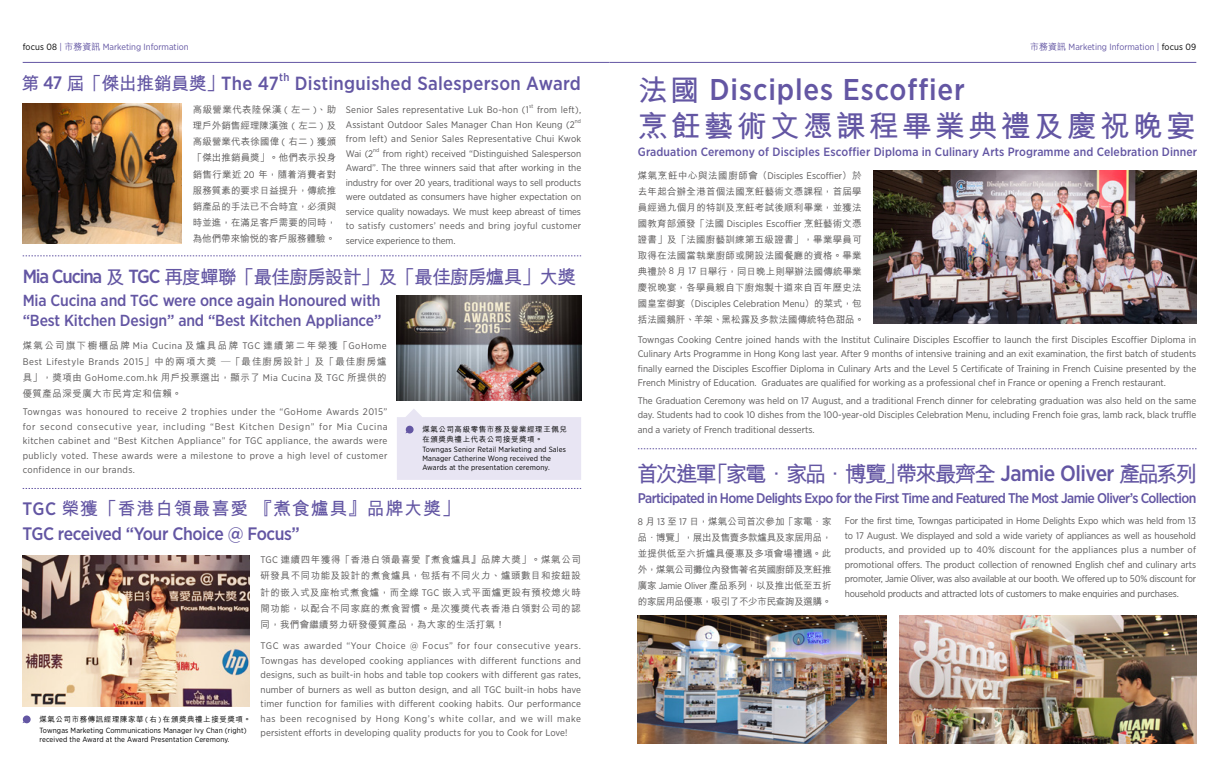
<style>
.page{position:relative;width:1219px;height:766px;background:#fff}
.page>*{position:absolute;margin:0;border:0;box-sizing:border-box;transform-origin:0 0}
.t1{font:500 30px "Gotham Narrow";letter-spacing:.03em;color:#6356a3}
.t2{font:700 30px "M Hei HK";letter-spacing:.1em;color:#6356a3}
.t3{font:700 22px "M Hei HK";letter-spacing:-.115em;color:#6356a3}
.t4{font:700 19px "M Hei HK";letter-spacing:-.06em;color:#6356a3}
.t5{font:500 19px "Gotham Narrow";letter-spacing:.015em;color:#6356a3}
.t6{font:700 18px "M Hei HK";letter-spacing:.04em;color:#6356a3}
.t7{font:500 18px "Gotham Narrow";letter-spacing:-.02em;color:#6356a3}
.t8{font:500 16px/19.2px "Gotham Narrow";letter-spacing:-.01em;color:#6356a3}
.t9{font:500 14px "Gotham Narrow";letter-spacing:-.05em;color:#6356a3}
.t10{font:500 12px "Gotham Narrow";letter-spacing:.01em;color:#6356a3}
.t11{font:500 11.1px "Gotham Narrow";color:#6356a3}
.t12{font:9.5px/14.5px "Gotham Narrow";letter-spacing:.005em;color:#595757;text-align:justify}
.t13{font:500 9.5px/16px "M Hei HK";letter-spacing:.025em;color:#595757;text-align:justify}
.t14{font:9.5px/16px "Gotham Narrow";letter-spacing:.05em;color:#595757}
.t15{font:9.5px/14.5px "Gotham Narrow";letter-spacing:.025em;color:#595757}
.t16{font:500 9.5px "M Hei HK";letter-spacing:.145em;color:#595757}
.t17{font:500 9.5px "M Hei HK";color:#595757}
.t18{font:500 9.5px "M Hei HK";letter-spacing:.05em;color:#595757}
.t19{font:9px "Gotham Narrow";color:#6356a3}
.t20{font:7.5px/9px "Gotham Narrow";letter-spacing:.015em;color:#000}
.t21{font:500 7.5px/9.1px "M Hei HK";letter-spacing:.075em;color:#000}
.t22{font:5.5px "Gotham Narrow";color:#595757}
.s1{color:#000}
.s2{font-family:"M Hei HK";font-weight:500}
.s3{font-family:"Gotham Narrow";font-weight:500}
.s4{font-family:"Gotham Narrow";font-weight:400}
.s5{font-family:"M Hei HK";font-weight:700}
</style>
<div class="page">
<svg style="left:638px;top:448px;width:558px;height:1px"></svg>
<img style="left:873px;top:170px;width:323px;height:153px">
<svg style="left:22px;top:715px;width:9px;height:8px"></svg>
<img style="left:22px;top:555px;width:227px;height:151px">
<svg style="left:23px;top:488px;width:558px;height:1px"></svg>
<svg style="left:23px;top:255px;width:558px;height:1px"></svg>
<img style="left:397px;top:295px;width:184px;height:105px">
<img style="left:23px;top:104px;width:158px;height:140px">
<img style="left:899px;top:615px;width:297px;height:128px">
<img style="left:638px;top:615px;width:249px;height:128px">
<svg style="left:397px;top:409px;width:184px;height:70px;background:#eae7f4"></svg>
<hr style="left:23px;top:62px;width:586px;height:1px;background:#6356a3">
<hr style="left:609px;top:62px;width:587px;height:1px;background:#6356a3">
<p class="t19" style="left:23px;top:41px;width:167px"><span class="s1">focus 08</span> | <span class="s2">市務資訊</span> Marketing Information</p>
<p class="t19" style="left:1030px;top:41px;width:167px"><span class="s2">市務資訊</span> Marketing Information | <span class="s1">focus 09</span></p>
<h3 class="t5" style="left:221px;top:71px;width:59px">The 47</h3>
<p class="t11" style="left:279px;top:70px;width:12px">th</p>
<h3 class="t6" style="left:21px;top:70px;width:204px">第 <span class="s3">47</span> 屆「傑出推銷員獎」</h3>
<h3 class="t5" style="left:295px;top:71px;width:288px">Distinguished Salesperson Award</h3>
<p class="t13" style="left:193px;top:101px;width:145px">高級營業代表陸保漢 <span class="s4">(</span> 左一 <span class="s4">)</span>、助理戶外銷售經理陳漢強 <span class="s4">(</span> 左二 <span class="s4">)</span> 及高級營業代表徐國偉 <span class="s4">(</span> 右二 <span class="s4">)</span> 獲頒「傑出推銷員獎」。他們表示投身銷售行業近 <span class="s4">20</span> 年，隨着消費者對服務質素的要求日益提升，傳統推銷產品的手法已不合時宜，必須與時並進，在滿足客戶需要的同時，為他們帶來愉悅的客戶服務體驗。</p>
<p class="t15" style="left:346px;top:102px;width:184px">Senior Sales representative Luk Bo-hon (1</p>
<p class="t22" style="left:529px;top:103px;width:6px">st</p>
<p class="t12" style="left:346px;top:102px;width:237px;text-indent:191px">from left),<br>Assistant Outdoor Sales Manager Chan Hon Keung (2</p>
<p class="t22" style="left:575px;top:118px;width:8px">nd</p>
<p class="t15" style="left:346px;top:131px;width:237px">from left) and Senior Sales Representative Chui Kwok<br>Wai (2</p>
<p class="t22" style="left:373px;top:147px;width:8px">nd</p>
<p class="t12" style="left:346px;top:146px;width:237px;text-indent:37px">from right) received “Distinguished Salesperson Award”. The three winners said that after working in the industry for over 20 years, traditional ways to sell products were outdated as consumers have higher expectation on service quality nowadays. We must keep abreast of times to satisfy customers’ needs and bring joyful customer service experience to them.</p>
<h3 class="t4" style="left:23px;top:263px;width:555px"><span class="s3">Mia Cucina</span> 及 <span class="s3">TGC</span> 再度蟬聯「最佳廚房設計」及「最佳廚房爐具」大獎</h3>
<h3 class="t8" style="left:23px;top:291px;width:360px">Mia Cucina and TGC were once again Honoured with “Best Kitchen Design” and “Best Kitchen Appliance”</h3>
<p class="t16" style="left:23px;top:338px;width:366px">煤氣公司旗下櫥櫃品牌 <span class="s4">Mia Cucina</span> 及爐具品牌 <span class="s4">TGC</span> 連續第二年榮獲「<span class="s4">GoHome</span></p>
<p class="t14" style="left:23px;top:353px;width:366px">Best Lifestyle Brands 2015<span class="s2">」中的兩項大獎 —「最佳廚房設計」及「最佳廚房爐具」，獎項由</span> GoHome.com.hk <span class="s2">用戶投票選出，顯示了</span> Mia Cucina <span class="s2">及</span> TGC <span class="s2">所提供的</span></p>
<p class="t18" style="left:23px;top:386px;width:161px">優質產品深受廣大市民肯定和信賴。</p>
<p class="t12" style="left:23px;top:404px;width:366px">Towngas was honoured to receive 2 trophies under the “GoHome Awards 2015” for second consecutive year, including “Best Kitchen Design” for Mia Cucina kitchen cabinet and “Best Kitchen Appliance” for TGC appliance, the awards were publicly voted. These awards were a milestone to prove a high level of customer confidence in our brands.</p>
<p class="t21" style="left:422px;top:424px;width:146px">煤氣公司高級零售市務及營業經理王佩兒在頒獎典禮上代表公司接受獎項。</p>
<p class="t20" style="left:422px;top:444px;width:145px">Towngas Senior Retail Marketing and Sales<br>Manager Catherine Wong received the<br>Awards at the presentation ceremony.</p>
<h3 class="t6" style="left:22px;top:495px;width:439px"><span class="s3">TGC</span> 榮獲「香港白領最喜愛 『煮食爐具』品牌大獎」</h3>
<p class="t13" style="left:261px;top:551px;width:322px"><span class="s4">TGC</span> 連續四年獲得「香港白領最喜愛『煮食爐具』品牌大獎」。煤氣公司研發具不同功能及設計的煮食爐具，包括有不同火力、爐頭數目和按鈕設計的嵌入式及座枱式煮食爐，而全線 <span class="s4">TGC</span> 嵌入式平面爐更設有預校熄火時間功能，以配合不同家庭的煮食習慣。是次獲獎代表香港白領對公司的認同，我們會繼續努力研發優質產品，為大家的生活打氣！</p>
<p class="t12" style="left:261px;top:638px;width:322px">TGC was awarded “Your Choice @ Focus” for four consecutive years.<br>Towngas has developed cooking appliances with different functions and designs, such as built-in hobs and table top cookers with different gas rates, number of burners as well as button design, and all TGC built-in hobs have timer function for families with different cooking habits. Our performance has been recognised by Hong Kong’s white collar, and we will make persistent efforts in developing quality products for you to Cook for Love!</p>
<h3 class="t7" style="left:22px;top:522px;width:279px">TGC received “Your Choice @ Focus”</h3>
<p class="t21" style="left:39px;top:714px;width:213px">煤氣公司市務傳訊經理陳家華 <span class="s4">(</span> 右 <span class="s4">)</span> 在頒獎典禮上接受獎項。</p>
<p class="t20" style="left:39px;top:725px;width:209px">Towngas Marketing Communications Manager Ivy Chan (right) received the Award at the Award Presentation Ceremony.</p>
<h1 class="t1" style="left:638px;top:70px;width:329px"><span class="s5">法國</span> Disciples Escoffier</h1>
<h1 class="t2" style="left:638px;top:104px;width:560px">烹飪藝術文憑課程畢業典禮及慶祝晚宴</h1>
<p class="t10" style="left:638px;top:144px;width:561px">Graduation Ceremony of Disciples Escoffier Diploma in Culinary Arts Programme and Celebration Dinner</p>
<p class="t12" style="left:638px;top:168px;width:225px"><span class="s2">煤氣烹飪中心與法國廚師會（</span>Disciples Escoffier<span class="s2">）於</span></p>
<p class="t13" style="left:638px;top:182px;width:225px">去年起合辦全港首個法國烹飪藝術文憑課程，首屆學員經過九個月的特訓及烹飪考試後順利畢業，並獲法</p>
<p class="t12" style="left:638px;top:216px;width:225px"><span class="s2">國教育部頒發「法國</span> Disciples Escoffier <span class="s2">烹飪藝術文憑</span></p>
<p class="t13" style="left:638px;top:230px;width:226px">證書」及「法國廚藝訓練第五級證書」，畢業學員可取得在法國當執業廚師或開設法國餐廳的資格。畢業典禮於 <span class="s4">8</span> 月 <span class="s4">17</span> 日舉行，同日晚上則舉辦法國傳統畢業慶祝晚宴，各學員親自下廚炮製十道來自百年歷史法</p>
<p class="t12" style="left:638px;top:296px;width:225px"><span class="s2">國皇室御宴（</span>Disciples Celebration Menu<span class="s2">）的菜式，包</span></p>
<p class="t17" style="left:638px;top:312px;width:228px">括法國鵝肝、羊架、黑松露及多款法國傳統特色甜品。</p>
<p class="t12" style="left:638px;top:332px;width:560px">Towngas Cooking Centre joined hands with the Institut Culinaire Disciples Escoffier to launch the first Disciples Escoffier Diploma in Culinary Arts Programme in Hong Kong last year. After 9 months of intensive training and an exit examination, the first batch of students finally earned the Disciples Escoffier Diploma in Culinary Arts and the Level 5 Certificate of Training in French Cuisine presented by the French Ministry of Education. Graduates are qualified for working as a professional chef in France or opening a French restaurant.</p>
<p class="t12" style="left:638px;top:393px;width:560px">The Graduation Ceremony was held on 17 August, and a traditional French dinner for celebrating graduation was also held on the same day. Students had to cook 10 dishes from the 100-year-old Disciples Celebration Menu, including French foie gras, lamb rack, black truffle and a variety of French traditional desserts.</p>
<h2 class="t3" style="left:636px;top:458px;width:562px">首次進軍「家電．家品．博覽」帶來最齊全 <span class="s3">Jamie Oliver</span> 產品系列</h2>
<h3 class="t9" style="left:638px;top:489px;width:560px">Participated in Home Delights Expo for the First Time and Featured The Most Jamie Oliver’s Collection</h3>
<p class="t13" style="left:638px;top:512px;width:195px"><span class="s4">8</span> 月 <span class="s4">13</span> 至 <span class="s4">17</span> 日，煤氣公司首次參加「家電．家品．博覽」，展出及售賣多款爐具及家居用品，並提供低至六折爐具優惠及多項會場禮遇。此外，煤氣公司攤位內發售著名英國廚師及烹飪推廣家 <span class="s4">Jamie Oliver</span> 產品系列，以及推出低至五折的家居用品優惠，吸引了不少市民查詢及選購。</p>
<p class="t12" style="left:845px;top:513px;width:353px">For the first time, Towngas participated in Home Delights Expo which was held from 13 to 17 August. We displayed and sold a wide variety of appliances as well as household products, and provided up to 40% discount for the appliances plus a number of promotional offers. The product collection of renowned English chef and culinary arts promoter, Jamie Oliver, was also available at our booth. We offered up to 50% discount for household products and attracted lots of customers to make enquiries and purchases.</p>
</div>
